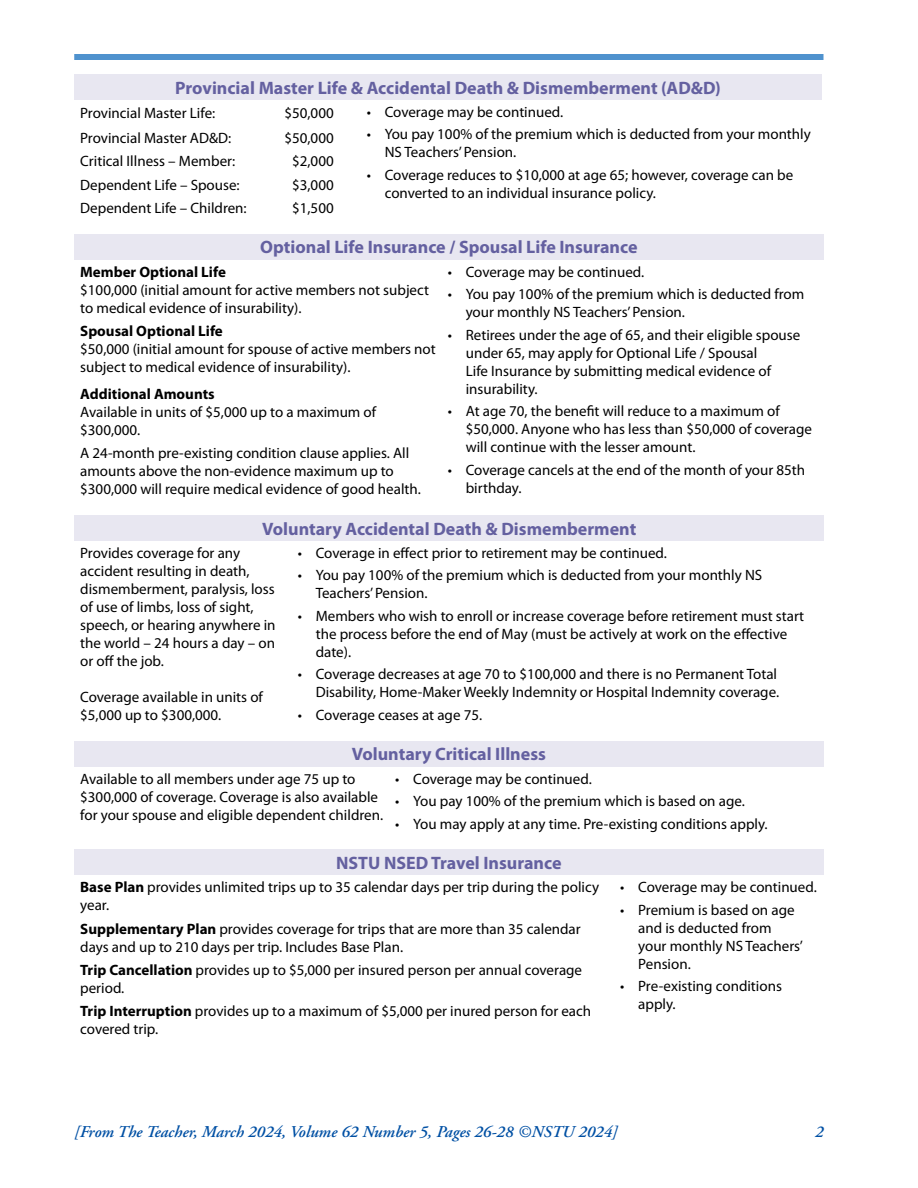
<style>
.page{position:relative;width:918px;height:1188px;background:#fff}
.page>*{position:absolute;margin:0;border:0;box-sizing:border-box;transform-origin:0 0}
.t1{font:700 18px "Myriad Pro";color:#6460a0}
.t2{font:italic 600 16.5px "Adobe Garamond";color:#0050a4}
.t3{font:15px/18px "Myriad Pro";color:#000}
.t4{font:700 15px "Myriad Pro";color:#000}
.s1{font-weight:700}
</style>
<div class="page">
<div style="left:74px;top:54px;width:750px;height:6px;background:#4f92ce"></div>
<div style="left:74px;top:74px;width:748px;height:26px;background:#e8e7f1"></div>
<div style="left:74px;top:234px;width:750px;height:25px;background:#e8e7f1"></div>
<div style="left:74px;top:515px;width:750px;height:26px;background:#e8e7f1"></div>
<div style="left:74px;top:741px;width:750px;height:25px;background:#e8e7f1"></div>
<div style="left:74px;top:850px;width:750px;height:25px;background:#e8e7f1"></div>
<p class="t1" style="left:175px;top:78px;width:547px">Provincial Master Life &amp; Accidental Death &amp; Dismemberment (AD&amp;D)</p>
<p class="t3" style="left:80px;top:105px;width:137px">Provincial Master Life:</p>
<p class="t3" style="left:284px;top:105px;width:51px">$50,000</p>
<p class="t3" style="left:367px;top:103px;width:198px">• Coverage may be continued.</p>
<p class="t3" style="left:385px;top:126px;width:428px;text-indent:-18px">• You pay 100% of the premium which is deducted from your monthly<br>NS Teachers’Pension.</p>
<p class="t3" style="left:385px;top:166px;width:410px;text-indent:-18px">• Coverage reduces to $10,000 at age 65; however, coverage can be converted to an individual insurance policy.</p>
<p class="t3" style="left:80px;top:130px;width:152px">Provincial Master AD&amp;D:</p>
<p class="t3" style="left:284px;top:130px;width:51px">$50,000</p>
<p class="t3" style="left:80px;top:153px;width:157px">Critical Illness – Member:</p>
<p class="t3" style="left:292px;top:153px;width:43px">$2,000</p>
<p class="t3" style="left:80px;top:176px;width:161px">Dependent Life – Spouse:</p>
<p class="t3" style="left:292px;top:176px;width:43px">$3,000</p>
<p class="t3" style="left:80px;top:199px;width:168px">Dependent Life – Children:</p>
<p class="t3" style="left:292px;top:199px;width:43px">$1,500</p>
<p class="t1" style="left:260px;top:237px;width:379px">Optional Life Insurance / Spousal Life Insurance</p>
<p class="t4" style="left:80px;top:263px;width:147px">Member Optional Life</p>
<p class="t3" style="left:80px;top:281px;width:350px">$100,000 (initial amount for active members not subject to medical evidence of insurability).</p>
<p class="t3" style="left:448px;top:263px;width:198px">• Coverage may be continued.</p>
<p class="t3" style="left:466px;top:286px;width:340px;text-indent:-18px">• You pay 100% of the premium which is deducted from your monthly NS Teachers’Pension.</p>
<p class="t3" style="left:466px;top:326px;width:336px;text-indent:-18px">• Retirees under the age of 65, and their eligible spouse under 65, may apply for Optional Life / Spousal<br>Life Insurance by submitting medical evidence of insurability.</p>
<p class="t3" style="left:466px;top:403px;width:348px;text-indent:-18px">• At age 70, the benefit will reduce to a maximum of $50,000. Anyone who has less than $50,000 of coverage will continue with the lesser amount.</p>
<p class="t3" style="left:466px;top:461px;width:341px;text-indent:-18px">• Coverage cancels at the end of the month of your 85th birthday.</p>
<p class="t4" style="left:80px;top:323px;width:144px">Spousal Optional Life</p>
<p class="t3" style="left:80px;top:340px;width:357px">$50,000 (initial amount for spouse of active members not subject to medical evidence of insurability).</p>
<p class="t4" style="left:80px;top:386px;width:136px">Additional Amounts</p>
<p class="t3" style="left:80px;top:403px;width:298px">Available in units of $5,000 up to a maximum of $300,000.</p>
<p class="t3" style="left:80px;top:445px;width:342px">A 24-month pre-existing condition clause applies. All amounts above the non-evidence maximum up to $300,000 will require medical evidence of good health.</p>
<p class="t1" style="left:262px;top:519px;width:376px">Voluntary Accidental Death &amp; Dismemberment</p>
<p class="t3" style="left:80px;top:544px;width:197px">Provides coverage for any accident resulting in death, dismemberment, paralysis, loss of use of limbs, loss of sight, speech, or hearing anywhere in the world – 24 hours a day – on or off the job.</p>
<p class="t3" style="left:80px;top:688px;width:184px">Coverage available in units of $5,000 up to $300,000.</p>
<p class="t3" style="left:298px;top:544px;width:371px">• Coverage in effect prior to retirement may be continued.</p>
<p class="t3" style="left:316px;top:567px;width:448px;text-indent:-18px">• You pay 100% of the premium which is deducted from your monthly NS<br>Teachers’Pension.</p>
<p class="t3" style="left:316px;top:607px;width:490px;text-indent:-18px">• Members who wish to enroll or increase coverage before retirement must start the process before the end of May (must be actively at work on the effective date).</p>
<p class="t3" style="left:298px;top:666px;width:483px;text-align:right">• Coverage decreases at age 70 to $100,000 and there is no Permanent Total<br>Disability, Home-Maker Weekly Indemnity or Hospital Indemnity coverage.</p>
<p class="t3" style="left:298px;top:706px;width:186px">• Coverage ceases at age 75.</p>
<p class="t1" style="left:352px;top:744px;width:196px">Voluntary Critical Illness</p>
<p class="t3" style="left:80px;top:770px;width:304px">Available to all members under age 75 up to $300,000 of coverage. Coverage is also available for your spouse and eligible dependent children.</p>
<p class="t3" style="left:395px;top:770px;width:198px">• Coverage may be continued.</p>
<p class="t3" style="left:395px;top:793px;width:351px">• You pay 100% of the premium which is based on age.</p>
<p class="t3" style="left:395px;top:815px;width:374px">• You may apply at any time. Pre-existing conditions apply.</p>
<p class="t1" style="left:336px;top:853px;width:227px">NSTU NSED Travel Insurance</p>
<p class="t3" style="left:80px;top:879px;width:520px"><span class="s1">Base Plan</span> provides unlimited trips up to 35 calendar days per trip during the policy year.</p>
<p class="t3" style="left:620px;top:879px;width:198px">• Coverage may be continued.</p>
<p class="t3" style="left:638px;top:901px;width:166px;text-indent:-18px">• Premium is based on age and is deducted from your monthly NS Teachers’<br>Pension.</p>
<p class="t3" style="left:638px;top:978px;width:145px;text-indent:-18px">• Pre-existing conditions apply.</p>
<p class="t3" style="left:80px;top:920px;width:502px"><span class="s1">Supplementary Plan</span> provides coverage for trips that are more than 35 calendar days and up to 210 days per trip. Includes Base Plan.</p>
<p class="t3" style="left:80px;top:961px;width:503px"><span class="s1">Trip Cancellation</span> provides up to $5,000 per insured person per annual coverage period.</p>
<p class="t3" style="left:80px;top:1003px;width:512px"><span class="s1">Trip Interruption</span> provides up to a maximum of $5,000 per inured person for each covered trip.</p>
<p class="t2" style="left:74px;top:1122px;width:545px">[From The Teacher, March 2024, Volume 62 Number 5, Pages 26-28 ©NSTU 2024]</p>
<p class="t2" style="left:815px;top:1122px;width:10px">2</p>
</div>
